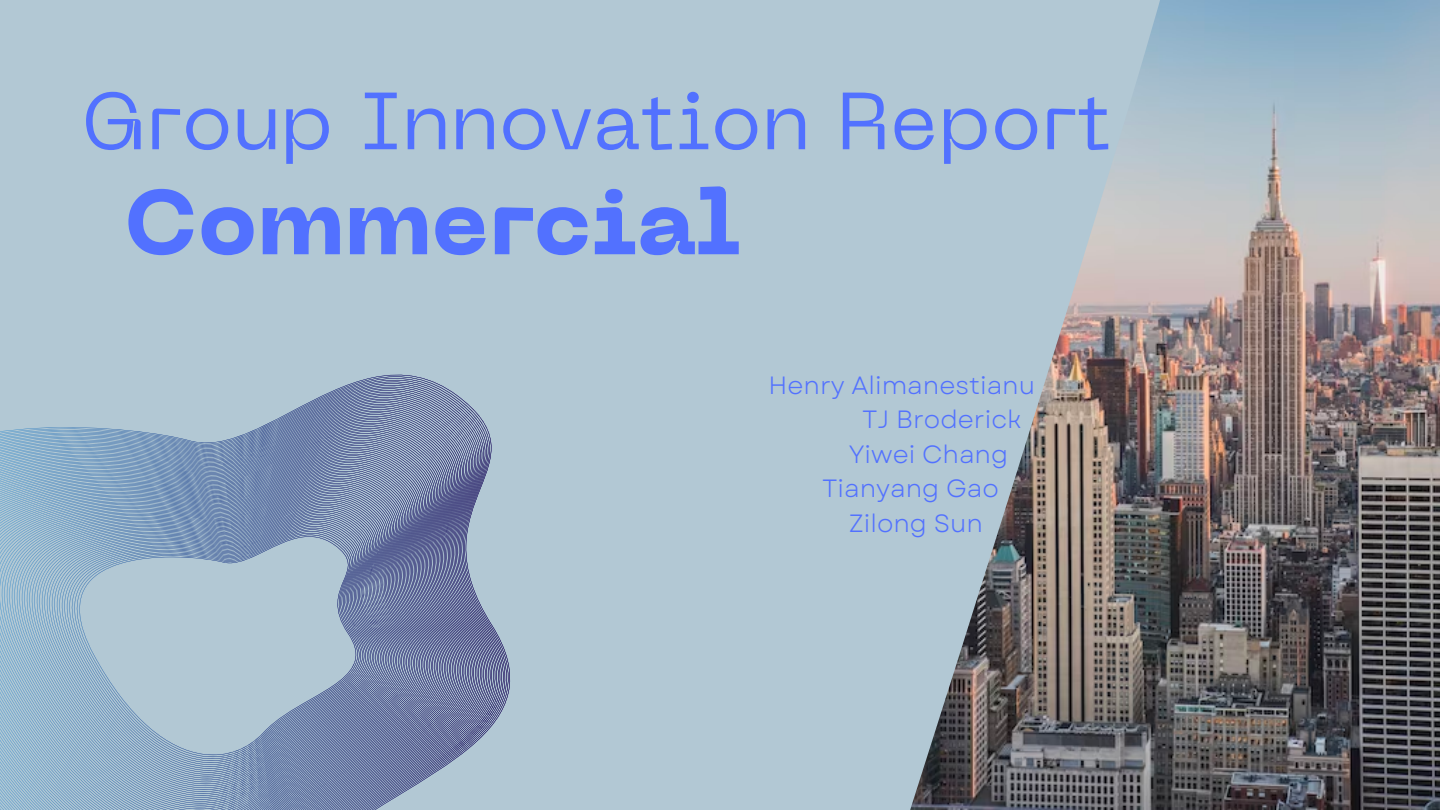
<style>
.page{position:relative;width:1440px;height:810px;background:#b2c8d4}
.page>*{position:absolute;margin:0;border:0;box-sizing:border-box;transform-origin:0 0}
.t1{font:800 91.4px "PP Neue Machina";color:#5271ff}
.t2{font:80.3px "PP Neue Machina";color:#5271ff}
.t3{font:25px "Garet";color:#5271ff}
</style>
<div class="page">
<img style="left:910px;top:0;width:518px;height:810px">
<svg style="left:0;top:374px;width:510px;height:436px"></svg>
<p class="t2" style="left:81px;top:90px;width:1032px">Group Innovation Report</p>
<p class="t1" style="left:124px;top:187px;width:618px">Commercial</p>
<p class="t3" style="left:769px;top:367px;width:268px">Henry Alimanestianu</p>
<p class="t3" style="left:862px;top:402px;width:161px">TJ Broderick</p>
<p class="t3" style="left:849px;top:436px;width:161px">Yiwei Chang</p>
<p class="t3" style="left:822px;top:471px;width:178px">Tianyang Gao</p>
<p class="t3" style="left:849px;top:505px;width:136px">Zilong Sun</p>
</div>
